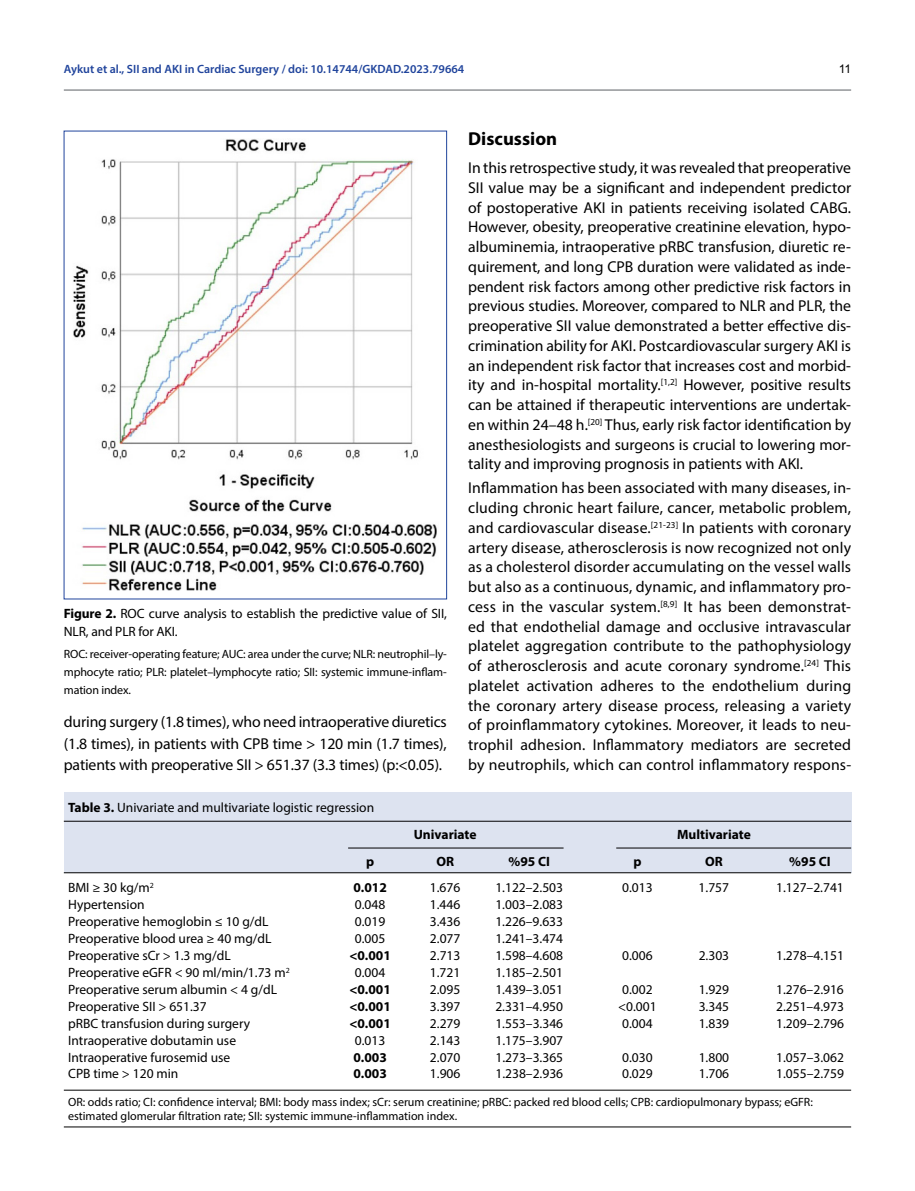
<style>
.page{position:relative;width:915px;height:1191px;background:#fff}
.page>*{position:absolute;margin:0;border:0;box-sizing:border-box;transform-origin:0 0}
.t1{font:700 18.75px "Myriad Pro";color:#000}
.t2{font:15.75px/19.8px "Myriad Pro";color:#000;text-align:justify}
.t3{font:13.5px/18px "Myriad Pro";color:#000}
.t4{font:700 13.5px "Myriad Pro";color:#000}
.t5{font:12px/18px "Myriad Pro";color:#000}
.t6{font:600 12px "Myriad Pro";color:#20449c}
.t7{font:12px "Arial";color:#000}
.s1{font-weight:700}
</style>
<div class="page">
<hr style="left:64px;top:89px;width:786px;height:2px;background:#939598">
<div style="left:64px;top:792px;width:786px;height:81px;background:#dde3f0"></div>
<hr style="left:64px;top:1090px;width:786px;height:1px;background:#000">
<hr style="left:64px;top:821px;width:786px;height:1px;background:#000">
<hr style="left:348px;top:847px;width:215px;height:1px;background:#000">
<hr style="left:616px;top:847px;width:234px;height:1px;background:#000">
<hr style="left:64px;top:872px;width:786px;height:1px;background:#000">
<hr style="left:64px;top:1126px;width:786px;height:1px;background:#000">
<img style="left:73px;top:139px;width:364px;height:451px">
<p class="t6" style="left:64px;top:61px;width:402px">Aykut et al., SII and AKI in Cardiac Surgery / doi: 10.14744/GKDAD.2023.79664</p>
<p class="t7" style="left:838px;top:60px;width:14px">11</p>
<p class="t3" style="left:64px;top:604px;width:384px"><span class="s1">Figure 2.</span> ROC curve analysis to establish the predictive value of SII,<br>NLR, and PLR for AKI.</p>
<p class="t5" style="left:64px;top:645px;width:384px;text-align:justify">ROC: receiver-operating feature; AUC: area under the curve; NLR: neutrophil–ly&shy;mphocyte ratio; PLR: platelet–lymphocyte ratio; SII: systemic immune-inflam&shy;mation index.</p>
<p class="t2" style="left:64px;top:711px;width:384px;line-height:21.5px">during surgery (1.8 times), who need intraoperative diuretics (1.8 times), in patients with CPB time &gt; 120 min (1.7 times), patients with preoperative SII &gt; 651.37 (3.3 times) (p:&lt;0.05).</p>
<p class="t3" style="left:68px;top:798px;width:307px"><span class="s1">Table 3.</span> Univariate and multivariate logistic regression</p>
<p class="t1" style="left:468px;top:126px;width:91px">Discussion</p>
<p class="t2" style="left:468px;top:158px;width:384px">In this retrospective study, it was revealed that preoperative SII value may be a significant and independent predictor of postoperative AKI in patients receiving isolated CABG.<br>However, obesity, preoperative creatinine elevation, hypo&shy;albuminemia, intraoperative pRBC transfusion, diuretic re&shy;quirement, and long CPB duration were validated as inde&shy;pendent risk factors among other predictive risk factors in previous studies. Moreover, compared to NLR and PLR, the preoperative SII value demonstrated a better effective dis&shy;crimination ability for AKI. Postcardiovascular surgery AKI is an independent risk factor that increases cost and morbid&shy;ity and in-hospital mortality.<sup>[1,2]</sup> However, positive results can be attained if therapeutic interventions are undertak&shy;en within 24–48 h.<sup>[20]</sup> Thus, early risk factor identification by anesthesiologists and surgeons is crucial to lowering mor&shy;tality and improving prognosis in patients with AKI.</p>
<p class="t2" style="left:468px;top:478px;width:384px">Inflammation has been associated with many diseases, in&shy;cluding chronic heart failure, cancer, metabolic problem, and cardiovascular disease.<sup>[21-23]</sup> In patients with coronary artery disease, atherosclerosis is now recognized not only as a cholesterol disorder accumulating on the vessel walls but also as a continuous, dynamic, and inflammatory pro&shy;cess in the vascular system.<sup>[8,9]</sup> It has been demonstrat&shy;ed that endothelial damage and occlusive intravascular platelet aggregation contribute to the pathophysiology of atherosclerosis and acute coronary syndrome.<sup>[24]</sup> This platelet activation adheres to the endothelium during the coronary artery disease process, releasing a variety of proinflammatory cytokines. Moreover, it leads to neu&shy;trophil adhesion. Inflammatory mediators are secreted by neutrophils, which can control inflammatory respons-</p>
<p class="t4" style="left:413px;top:825px;width:64px">Univariate</p>
<p class="t4" style="left:676px;top:825px;width:75px">Multivariate</p>
<p class="t4" style="left:366px;top:853px;width:10px">p</p>
<p class="t4" style="left:436px;top:853px;width:19px">OR</p>
<p class="t4" style="left:508px;top:853px;width:43px">%95 CI</p>
<p class="t4" style="left:633px;top:853px;width:10px">p</p>
<p class="t4" style="left:704px;top:853px;width:19px">OR</p>
<p class="t4" style="left:789px;top:853px;width:43px">%95 CI</p>
<p class="t3" style="left:68px;top:878px;width:87px">BMI ≥ 30 kg/m<sup>2</sup></p>
<p class="t4" style="left:353px;top:879px;width:35px">0.012</p>
<p class="t3" style="left:430px;top:878px;width:32px">1.676</p>
<p class="t3" style="left:495px;top:878px;width:69px">1.122–2.503</p>
<p class="t3" style="left:622px;top:878px;width:32px">0.013</p>
<p class="t3" style="left:698px;top:878px;width:32px">1.757</p>
<p class="t3" style="left:775px;top:878px;width:69px">1.127–2.741</p>
<p class="t3" style="left:68px;top:895px;width:78px">Hypertension</p>
<p class="t3" style="left:355px;top:895px;width:32px">0.048</p>
<p class="t3" style="left:430px;top:895px;width:32px">1.446</p>
<p class="t3" style="left:495px;top:895px;width:69px">1.003–2.083</p>
<p class="t3" style="left:68px;top:912px;width:202px">Preoperative hemoglobin ≤ 10 g/dL</p>
<p class="t3" style="left:355px;top:912px;width:32px">0.019</p>
<p class="t3" style="left:430px;top:912px;width:32px">3.436</p>
<p class="t3" style="left:495px;top:912px;width:69px">1.226–9.633</p>
<p class="t3" style="left:68px;top:929px;width:205px">Preoperative blood urea ≥ 40 mg/dL</p>
<p class="t3" style="left:355px;top:929px;width:32px">0.005</p>
<p class="t3" style="left:430px;top:929px;width:32px">2.077</p>
<p class="t3" style="left:495px;top:929px;width:69px">1.241–3.474</p>
<p class="t3" style="left:68px;top:946px;width:164px">Preoperative sCr &gt; 1.3 mg/dL</p>
<p class="t4" style="left:349px;top:946px;width:43px">&lt;0.001</p>
<p class="t3" style="left:430px;top:946px;width:32px">2.713</p>
<p class="t3" style="left:495px;top:946px;width:69px">1.598–4.608</p>
<p class="t3" style="left:622px;top:946px;width:32px">0.006</p>
<p class="t3" style="left:698px;top:946px;width:32px">2.303</p>
<p class="t3" style="left:775px;top:946px;width:69px">1.278–4.151</p>
<p class="t3" style="left:68px;top:963px;width:223px">Preoperative eGFR &lt; 90 ml/min/1.73 m<sup>2</sup></p>
<p class="t3" style="left:355px;top:963px;width:32px">0.004</p>
<p class="t3" style="left:430px;top:963px;width:32px">1.721</p>
<p class="t3" style="left:495px;top:963px;width:69px">1.185–2.501</p>
<p class="t3" style="left:68px;top:980px;width:210px">Preoperative serum albumin &lt; 4 g/dL</p>
<p class="t4" style="left:349px;top:980px;width:43px">&lt;0.001</p>
<p class="t3" style="left:430px;top:980px;width:32px">2.095</p>
<p class="t3" style="left:495px;top:980px;width:69px">1.439–3.051</p>
<p class="t3" style="left:622px;top:980px;width:32px">0.002</p>
<p class="t3" style="left:698px;top:980px;width:32px">1.929</p>
<p class="t3" style="left:775px;top:980px;width:69px">1.276–2.916</p>
<p class="t3" style="left:68px;top:997px;width:140px">Preoperative SII &gt; 651.37</p>
<p class="t4" style="left:349px;top:997px;width:43px">&lt;0.001</p>
<p class="t3" style="left:430px;top:997px;width:32px">3.397</p>
<p class="t3" style="left:495px;top:997px;width:69px">2.331–4.950</p>
<p class="t3" style="left:618px;top:997px;width:40px">&lt;0.001</p>
<p class="t3" style="left:698px;top:997px;width:32px">3.345</p>
<p class="t3" style="left:775px;top:997px;width:69px">2.251–4.973</p>
<p class="t3" style="left:68px;top:1014px;width:183px">pRBC transfusion during surgery</p>
<p class="t4" style="left:349px;top:1014px;width:43px">&lt;0.001</p>
<p class="t3" style="left:430px;top:1014px;width:32px">2.279</p>
<p class="t3" style="left:495px;top:1014px;width:69px">1.553–3.346</p>
<p class="t3" style="left:622px;top:1014px;width:32px">0.004</p>
<p class="t3" style="left:698px;top:1014px;width:32px">1.839</p>
<p class="t3" style="left:775px;top:1014px;width:69px">1.209–2.796</p>
<p class="t3" style="left:68px;top:1031px;width:169px">Intraoperative dobutamin use</p>
<p class="t3" style="left:355px;top:1031px;width:32px">0.013</p>
<p class="t3" style="left:430px;top:1031px;width:32px">2.143</p>
<p class="t3" style="left:495px;top:1031px;width:69px">1.175–3.907</p>
<p class="t3" style="left:68px;top:1047px;width:164px">Intraoperative furosemid use</p>
<p class="t4" style="left:353px;top:1048px;width:35px">0.003</p>
<p class="t3" style="left:430px;top:1047px;width:32px">2.070</p>
<p class="t3" style="left:495px;top:1047px;width:69px">1.273–3.365</p>
<p class="t3" style="left:622px;top:1047px;width:32px">0.030</p>
<p class="t3" style="left:698px;top:1047px;width:32px">1.800</p>
<p class="t3" style="left:775px;top:1047px;width:69px">1.057–3.062</p>
<p class="t3" style="left:68px;top:1064px;width:112px">CPB time &gt; 120 min</p>
<p class="t4" style="left:353px;top:1065px;width:35px">0.003</p>
<p class="t3" style="left:430px;top:1064px;width:32px">1.906</p>
<p class="t3" style="left:495px;top:1064px;width:69px">1.238–2.936</p>
<p class="t3" style="left:622px;top:1064px;width:32px">0.029</p>
<p class="t3" style="left:698px;top:1064px;width:32px">1.706</p>
<p class="t3" style="left:775px;top:1064px;width:69px">1.055–2.759</p>
<p class="t5" style="left:68px;top:1094px;width:746px;line-height:14.4px">OR: odds ratio; CI: confidence interval; BMI: body mass index; sCr: serum creatinine; pRBC: packed red blood cells; CPB: cardiopulmonary bypass; eGFR: estimated glomerular filtration rate; SII: systemic immune-inflammation index.</p>
</div>
